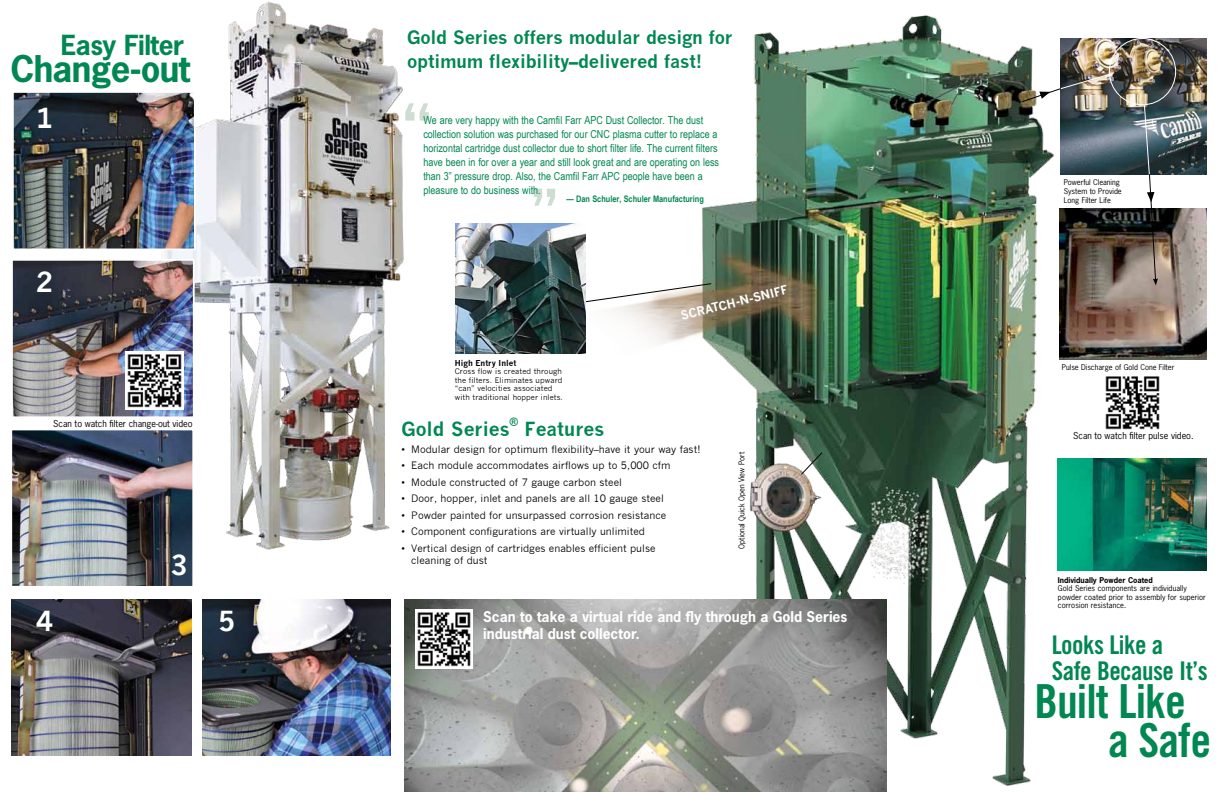
<style>
.page{position:relative;width:1220px;height:792px;background:#fff}
.page>*{position:absolute;margin:0;border:0;box-sizing:border-box;transform-origin:0 0}
.t1{font:46.9px/38.2px "Trade Gothic LT Std Bd Cn 20";letter-spacing:-.02em;color:#008752}
.t2{font:700 34.6px "News Gothic Std";letter-spacing:-.02em;color:#008752}
.t3{font:700 27px "News Gothic";color:#fff}
.t4{font:700 26.1px "News Gothic Std";letter-spacing:-.02em;color:#008752}
.t5{font:25.8px/26.2px "Trade Gothic LT Std Bd Cn 20";letter-spacing:-.02em;color:#008752}
.t6{font:700 19px "News Gothic";color:#008752}
.t7{font:700 18px/24px "News Gothic";letter-spacing:-.01em;color:#008752}
.t8{font:700 14px/16.8px "News Gothic Std";color:#fff}
.t9{font:700 12px "News Gothic";color:#fff}
.t10{font:700 11.1px "News Gothic";color:#008752}
.t11{font:11px/14px "Arial Narrow";color:#008752}
.t12{font:10px/12px "News Gothic";color:#000}
.t13{font:9px "News Gothic Std";color:#000}
.t14{font:700 9px "Arial Narrow";color:#008752}
.t15{font:700 8px "News Gothic";color:#000}
.t16{font:7.5px/9px "News Gothic Std";color:#000}
.t17{font:7.5px/8.5px "News Gothic";letter-spacing:.01em;color:#000}
.t18{font:700 7.5px "News Gothic Std";color:#000}
</style>
<div class="page">
<img style="left:164px;top:1px;width:1043px;height:791px">
<img style="left:1060px;top:38px;width:147px;height:137px">
<img style="left:1060px;top:209px;width:147px;height:151px">
<svg style="left:586px;top:283px;width:126px;height:21px"></svg>
<svg style="left:800px;top:451px;width:23px;height:25px"></svg>
<div style="left:734px;top:448px;width:16px;height:104px;background:#fff"></div>
<div style="left:1109px;top:38px;width:67px;height:67px;border:1px solid #fff;border-radius:50%"></div>
<img style="left:1058px;top:459px;width:149px;height:112px">
<img style="left:456px;top:224px;width:130px;height:130px">
<svg style="left:405px;top:103px;width:24px;height:18px"></svg>
<svg style="left:534px;top:189px;width:21px;height:17px"></svg>
<img style="left:1021px;top:73px;width:90px;height:30px">
<svg style="left:1143px;top:104px;width:15px;height:181px"></svg>
<img style="left:13px;top:90px;width:184px;height:161px">
<img style="left:12px;top:258px;width:184px;height:161px">
<img style="left:11px;top:599px;width:180px;height:157px">
<img style="left:12px;top:428px;width:183px;height:161px">
<img style="left:126px;top:351px;width:57px;height:59px">
<img style="left:203px;top:599px;width:188px;height:157px">
<img style="left:1103px;top:373px;width:58px;height:59px">
<img style="left:404px;top:599px;width:482px;height:193px">
<img style="left:415px;top:610px;width:58px;height:58px">
<h3 class="t4" style="left:61px;top:28px;width:125px">Easy Filter</h3>
<h2 class="t2" style="left:10px;top:46px;width:181px">Change-out</h2>
<h3 class="t3" style="left:36px;top:101px;width:18px">1</h3>
<h3 class="t3" style="left:36px;top:266px;width:18px">2</h3>
<p class="t13" style="left:53px;top:418px;width:141px">Scan to watch filter change-out video</p>
<h3 class="t3" style="left:36px;top:605px;width:18px">4</h3>
<h3 class="t3" style="left:171px;top:549px;width:18px">3</h3>
<h3 class="t3" style="left:218px;top:605px;width:18px">5</h3>
<h3 class="t7" style="left:407px;top:25px;width:327px">Gold Series offers modular design for optimum flexibility–delivered fast!</h3>
<p class="t11" style="left:423px;top:113px;width:297px">We are very happy with the Camfil Farr APC Dust Collector. The dust collection solution was purchased for our CNC plasma cutter to replace a horizontal cartridge dust collector due to short filter life. The current filters have been in for over a year and still look great and are operating on less than 3” pressure drop. Also, the Camfil Farr APC people have been a pleasure to do business with.</p>
<p class="t14" style="left:566px;top:192px;width:139px">— Dan Schuler, Schuler Manufacturing</p>
<p class="t15" style="left:455px;top:358px;width:63px">High Entry Inlet</p>
<p class="t17" style="left:455px;top:367px;width:110px">Cross flow is created through the filters. Eliminates upward “can” velocities associated with traditional hopper inlets.</p>
<p class="t9" style="left:679px;top:309px;width:111px;rotate:-14deg">SCRATCH-N-SNIFF</p>
<p class="t10" style="left:510px;top:415px;width:10px">®</p>
<h3 class="t6" style="left:401px;top:418px;width:110px">Gold Series</h3>
<h3 class="t6" style="left:525px;top:418px;width:81px">Features</h3>
<p class="t12" style="left:401px;top:443px;width:300px">• Modular design for optimum flexibility–have it your way fast!</p>
<p class="t12" style="left:401px;top:460px;width:270px">• Each module accommodates airflows up to 5,000 cfm</p>
<p class="t12" style="left:401px;top:476px;width:222px">• Module constructed of 7 gauge carbon steel</p>
<p class="t12" style="left:401px;top:493px;width:264px">• Door, hopper, inlet and panels are all 10 gauge steel</p>
<p class="t12" style="left:401px;top:509px;width:266px">• Powder painted for unsurpassed corrosion resistance</p>
<p class="t12" style="left:401px;top:526px;width:245px">• Component configurations are virtually unlimited</p>
<p class="t12" style="left:411px;top:542px;width:246px;text-indent:-10px">• Vertical design of cartridges enables efficient pulse cleaning of dust</p>
<p class="t16" style="left:737px;top:549px;width:98px;rotate:-90deg">Optional Quick Open View Port</p>
<h3 class="t8" style="left:483px;top:608px;width:366px">Scan to take a virtual ride and fly through a Gold Series industrial dust collector.</h3>
<p class="t16" style="left:1064px;top:178px;width:60px">Powerful Cleaning<br>System to Provide<br>Long Filter Life</p>
<p class="t16" style="left:1062px;top:362px;width:114px">Pulse Discharge of Gold Cone Filter</p>
<p class="t13" style="left:1073px;top:429px;width:122px">Scan to watch filter pulse video.</p>
<p class="t18" style="left:1058px;top:575px;width:96px">Individually Powder Coated</p>
<p class="t16" style="left:1058px;top:584px;width:149px;line-height:8.5px">Gold Series components are individually powder coated prior to assembly for superior corrosion resistance.</p>
<h3 class="t5" style="left:1052px;top:631px;width:157px">Looks Like a<br>Safe Because It’s</h3>
<h1 class="t1" style="left:1108px;top:682px;width:105px;text-indent:-74px">Built Like a Safe</h1>
</div>
